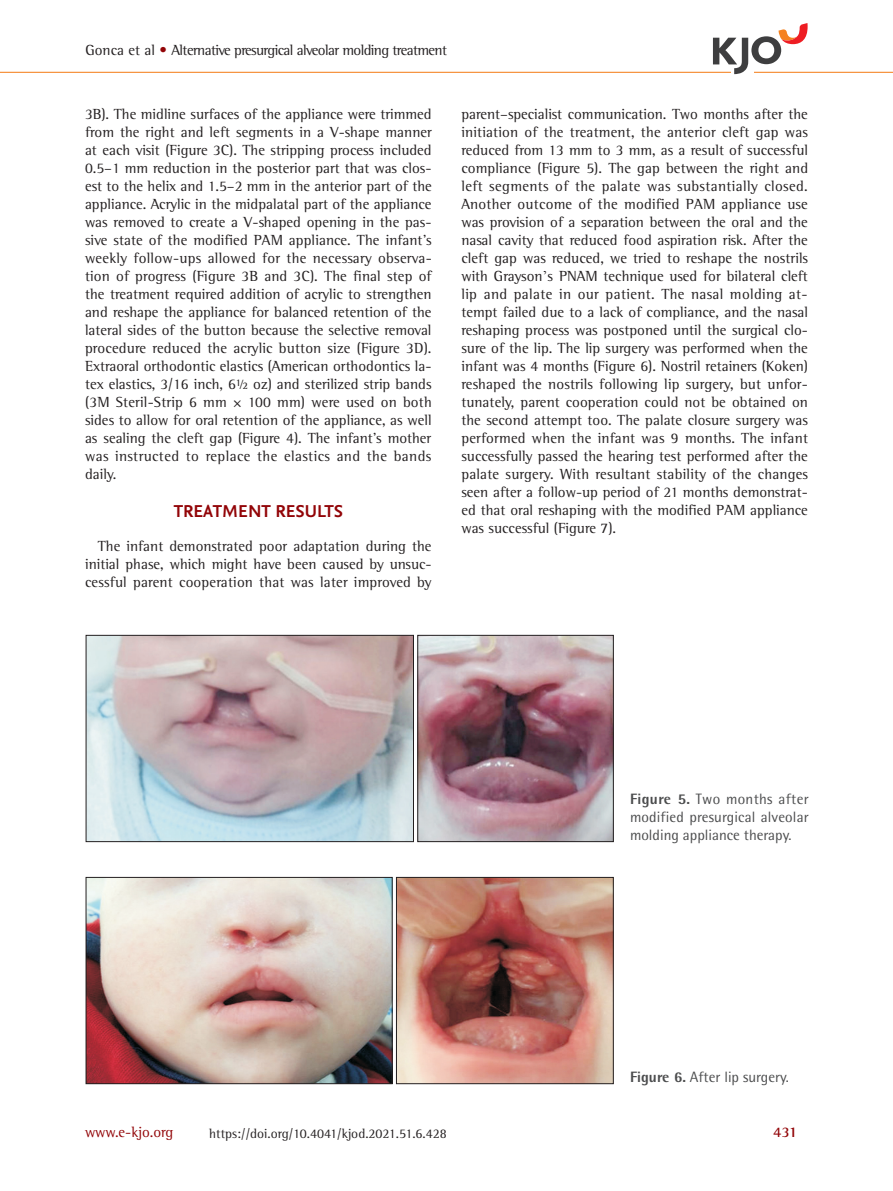
<style>
.page{position:relative;width:893px;height:1191px;background:#fff}
.page>*{position:absolute;margin:0;border:0;box-sizing:border-box;transform-origin:0 0}
.t1{font:700 18px "Nexus Sans";color:#920407}
.t2{font:15px/18px "Rotis Semi Serif Std";color:#231f20;text-align:justify}
.t3{font:15px/18px "Rotis Semi Sans Std";color:#4b4c4d;text-align:justify}
.t4{font:15px "Rotis Semi Serif Std";letter-spacing:-.04em;color:#231f20}
.t5{font:15px "Rotis Semi Serif Std";color:#920407}
.t6{font:700 15px "Rotis Semi Serif Std";color:#920407}
.t7{font:13.5px "Rotis Semi Serif Std";color:#231f20}
.s1{color:#920407}
.s2{font-family:"Times New Roman"}
.s3{font-weight:800}
</style>
<div class="page">
<hr style="left:0;top:72px;width:893px;height:1px;background:#f58220">
<svg style="left:713px;top:23px;width:95px;height:51px"></svg>
<img style="left:86px;top:635px;width:528px;height:207px">
<img style="left:86px;top:877px;width:528px;height:207px">
<p class="t4" style="left:85px;top:41px;width:363px">Gonca et al <span class="s1">•</span> Alternative presurgical alveolar molding treatment</p>
<p class="t2" style="left:85px;top:105px;width:348px">3B). The midline surfaces of the appliance were trimmed from the right and left segments in a V-shape manner at each visit (Figure 3C). The stripping process included 0.5–1 mm reduction in the posterior part that was clos&shy;est to the helix and 1.5–2 mm in the anterior part of the appliance. Acrylic in the midpalatal part of the appliance was removed to create a V-shaped opening in the pas&shy;sive state of the modified PAM appliance. The infant’s weekly follow-ups allowed for the necessary observa&shy;tion of progress (Figure 3B and 3C). The final step of the treatment required addition of acrylic to strengthen and reshape the appliance for balanced retention of the lateral sides of the button because the selective removal procedure reduced the acrylic button size (Figure 3D).<br>Extraoral orthodontic elastics (American orthodontics la&shy;tex elastics, 3/16 inch, 6½ oz) and sterilized strip bands (3M Steril-Strip 6 mm × 100 mm) were used on both sides to allow for oral retention of the appliance, as well as sealing the cleft gap (Figure 4). The infant’s mother was instructed to replace the elastics and the bands daily.</p>
<p class="t1" style="left:174px;top:500px;width:171px">TREATMENT RESULTS</p>
<p class="t2" style="left:85px;top:537px;width:348px;text-indent:13px">The infant demonstrated poor adaptation during the initial phase, which might have been caused by unsuc&shy;cessful parent cooperation that was later improved by</p>
<p class="t2" style="left:461px;top:105px;width:348px">parent–specialist communication. Two months after the initiation of the treatment, the anterior cleft gap was reduced from 13 mm to 3 mm, as a result of successful compliance (Figure 5). The gap between the right and left segments of the palate was substantially closed.<br>Another outcome of the modified PAM appliance use was provision of a separation between the oral and the nasal cavity that reduced food aspiration risk. After the cleft gap was reduced, we tried to reshape the nostrils with Grayson<span class="s2">ʼ</span>s PNAM technique used for bilateral cleft lip and palate in our patient. The nasal molding at&shy;tempt failed due to a lack of compliance, and the nasal reshaping process was postponed until the surgical clo&shy;sure of the lip. The lip surgery was performed when the infant was 4 months (Figure 6). Nostril retainers (Koken) reshaped the nostrils following lip surgery, but unfor&shy;tunately, parent cooperation could not be obtained on the second attempt too. The palate closure surgery was performed when the infant was 9 months. The infant successfully passed the hearing test performed after the palate surgery. With resultant stability of the changes seen after a follow-up period of 21 months demonstrat&shy;ed that oral reshaping with the modified PAM appliance was successful (Figure 7).</p>
<p class="t3" style="left:630px;top:789px;width:180px"><span class="s3">Figure 5.</span> Two months after modified presurgical alveolar molding appliance therapy.</p>
<p class="t3" style="left:630px;top:1068px;width:160px"><span class="s3">Figure 6.</span> After lip surgery.</p>
<p class="t5" style="left:85px;top:1122px;width:90px">www.e-kjo.org</p>
<p class="t7" style="left:209px;top:1125px;width:239px">https://doi.org/10.4041/kjod.2021.51.6.428</p>
<p class="t6" style="left:773px;top:1122px;width:26px">431</p>
</div>
